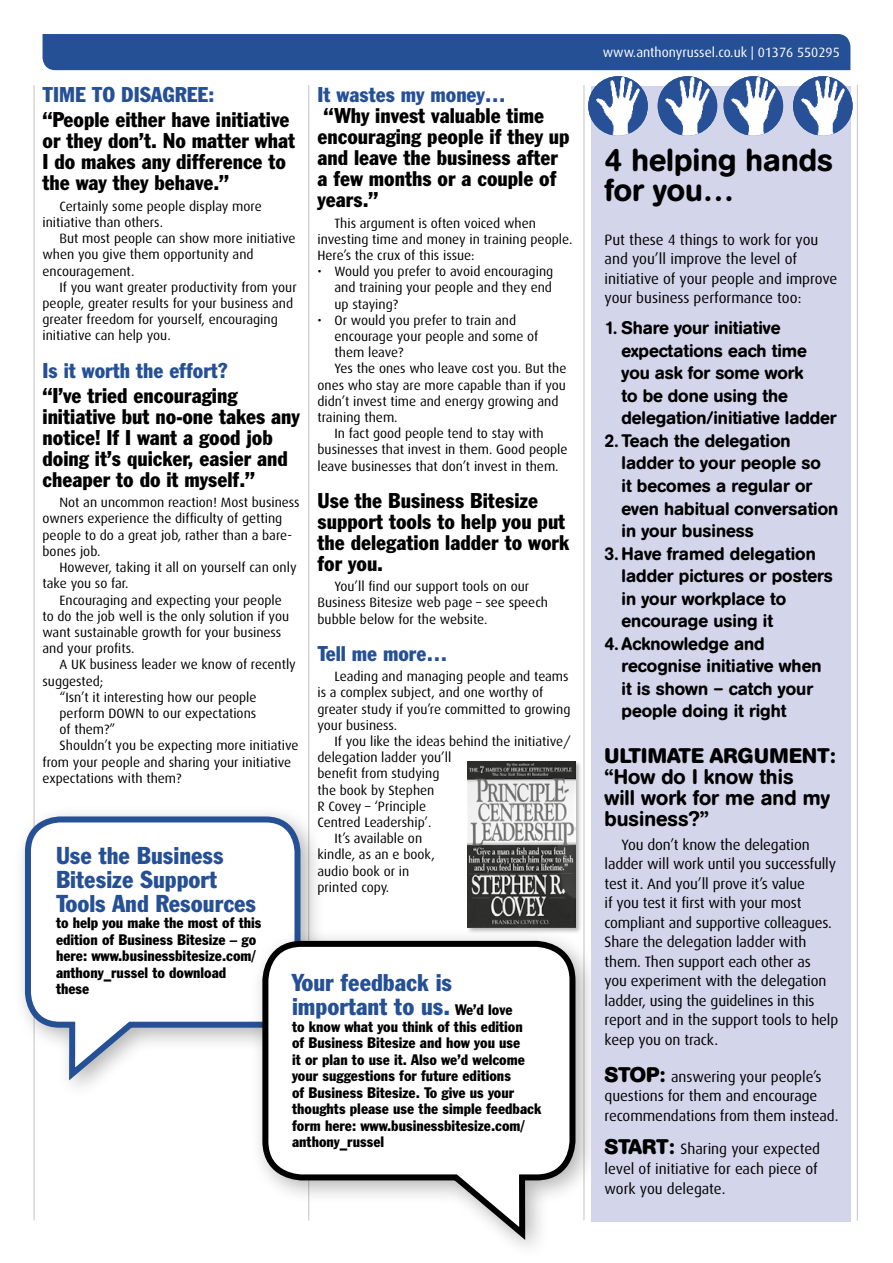
<style>
.page{position:relative;width:893px;height:1263px;background:#fff}
.page>*{position:absolute;margin:0;border:0;box-sizing:border-box;transform-origin:0 0}
.t1{font:500 31.5px/30px "AG Buch Rounded BQ";color:#000}
.t2{font:condensed 24px/24px "Franklin Gothic BT";color:#265095}
.t3{font:condensed 21px/21px "Franklin Gothic BT";color:#000}
.t4{font:condensed 21px "Franklin Gothic BT";color:#265095}
.t5{font:500 21px/21px "AG Buch Rounded BQ";color:#000}
.t6{font:700 21px "AG Buch Rounded BQ";letter-spacing:.01em;color:#000}
.t7{font:500 18px/22.5px "AG Buch Rounded BQ";color:#000}
.t8{font:15px/19.5px "Dax";letter-spacing:-.01em;color:#000}
.t9{font:condensed 15px/16.5px "Franklin Gothic BT";color:#000}
.t10{font:13.5px/16.2px "Dax";color:#000}
.t11{font:13.5px "Dax";color:#fff}
.s1{font-size:15px;color:#000}
.s2{font-family:"AG Buch Rounded BQ";font-weight:700;font-size:21px}
</style>
<div class="page">
<div style="left:43px;top:34px;width:807px;height:36px;background:#265095"></div>
<hr style="left:308px;top:85px;width:1px;height:1135px;background:#c6c6c6">
<hr style="left:583px;top:85px;width:1px;height:1135px;background:#c6c6c6">
<hr style="left:34px;top:85px;width:1px;height:1135px;background:#c6c6c6">
<hr style="left:857px;top:85px;width:1px;height:1135px;background:#c6c6c6">
<div style="left:12px;top:803px;width:313px;height:299px;background:#000;opacity:.3"></div>
<svg style="left:22px;top:813px;width:281px;height:274px"></svg>
<div style="left:249px;top:928px;width:351px;height:334px;background:#000;opacity:.3"></div>
<svg style="left:259px;top:938px;width:319px;height:308px"></svg>
<div style="left:592px;top:86px;width:259px;height:1135px;background:#d3d6eb"></div>
<img style="left:588px;top:76px;width:60px;height:60px;border-radius:30px">
<img style="left:658px;top:76px;width:59px;height:60px;border-radius:30px">
<img style="left:724px;top:76px;width:59px;height:60px;border-radius:30px">
<img style="left:793px;top:76px;width:60px;height:60px;border-radius:30px">
<div style="left:467px;top:760px;width:115px;height:174px;background:#000;opacity:.3"></div>
<img style="left:468px;top:761px;width:107px;height:166px">
<h3 class="t4" style="left:43px;top:81px;width:173px">TIME TO DISAGREE:</h3>
<h3 class="t3" style="left:43px;top:109px;width:254px">“People either have initiative or they don’t. No matter what<br>I do makes any difference to the way they behave.”</h3>
<p class="t10" style="left:43px;top:198px;width:221px;text-indent:17px">Certainly some people display more initiative than others.</p>
<p class="t10" style="left:43px;top:230px;width:254px;text-indent:17px">But most people can show more initiative when you give them opportunity and encouragement.</p>
<p class="t10" style="left:43px;top:279px;width:256px;text-indent:17px">If you want greater productivity from your people, greater results for your business and greater freedom for yourself, encouraging initiative can help you.</p>
<h3 class="t4" style="left:43px;top:356px;width:187px">Is it worth the effort?</h3>
<h3 class="t3" style="left:43px;top:384px;width:259px">“I’ve tried encouraging initiative but no-one takes any notice! If I want a good job doing it’s quicker, easier and cheaper to do it myself.”</h3>
<p class="t10" style="left:43px;top:495px;width:259px;text-indent:17px">Not an uncommon reaction! Most business owners experience the difficulty of getting people to do a great job, rather than a bare&shy;bones job.</p>
<p class="t10" style="left:43px;top:559px;width:256px;text-indent:17px">However, taking it all on yourself can only take you so far.</p>
<p class="t10" style="left:43px;top:592px;width:248px;text-indent:17px">Encouraging and expecting your people to do the job well is the only solution if you want sustainable growth for your business and your profits.</p>
<p class="t10" style="left:60px;top:657px;width:238px">A UK business leader we know of recently</p>
<p class="t10" style="left:43px;top:673px;width:62px">suggested;</p>
<p class="t10" style="left:60px;top:689px;width:199px">“Isn’t it interesting how our people</p>
<p class="t10" style="left:60px;top:705px;width:198px">perform DOWN to our expectations</p>
<p class="t10" style="left:60px;top:721px;width:57px">of them?”</p>
<p class="t10" style="left:60px;top:738px;width:241px">Shouldn’t you be expecting more initiative</p>
<p class="t10" style="left:43px;top:754px;width:250px">from your people and sharing your initiative</p>
<p class="t10" style="left:43px;top:770px;width:140px">expectations with them?</p>
<h3 class="t4" style="left:317px;top:81px;width:190px">It wastes my money…</h3>
<h3 class="t3" style="left:317px;top:104px;width:254px">“Why invest valuable time encouraging people if they up and leave the business after a few months or a couple of years.”</h3>
<p class="t10" style="left:317px;top:215px;width:256px;text-indent:17px">This argument is often voiced when investing time and money in training people.<br>Here’s the crux of this issue:</p>
<p class="t10" style="left:334px;top:263px;width:220px;text-align:justify;text-indent:-17px">• Would you prefer to avoid encouraging and training your people and they end up staying?</p>
<p class="t10" style="left:317px;top:312px;width:200px">• Or would you prefer to train and</p>
<p class="t10" style="left:334px;top:328px;width:205px">encourage your people and some of</p>
<p class="t10" style="left:334px;top:344px;width:71px">them leave?</p>
<p class="t10" style="left:334px;top:361px;width:233px">Yes the ones who leave cost you. But the</p>
<p class="t10" style="left:317px;top:377px;width:250px">ones who stay are more capable than if you</p>
<p class="t10" style="left:317px;top:393px;width:243px">didn’t invest time and energy growing and</p>
<p class="t10" style="left:317px;top:409px;width:82px">training them.</p>
<p class="t10" style="left:334px;top:425px;width:211px">In fact good people tend to stay with</p>
<p class="t10" style="left:317px;top:442px;width:252px">businesses that invest in them. Good people</p>
<p class="t10" style="left:317px;top:458px;width:243px">leave businesses that don’t invest in them.</p>
<h3 class="t3" style="left:317px;top:489px;width:253px">Use the Business Bitesize support tools to help you put the delegation ladder to work for you.</h3>
<p class="t10" style="left:317px;top:578px;width:232px;text-indent:17px">You’ll find our support tools on our<br>Business Bitesize web page – see speech bubble below for the website.</p>
<h3 class="t4" style="left:317px;top:640px;width:131px">Tell me more…</h3>
<p class="t10" style="left:317px;top:669px;width:254px;text-indent:17px">Leading and managing people and teams is a complex subject, and one worthy of greater study if you’re committed to growing your business.</p>
<p class="t10" style="left:334px;top:733px;width:238px">If you like the ideas behind the initiative/</p>
<p class="t10" style="left:317px;top:750px;width:135px">delegation ladder you’ll</p>
<p class="t10" style="left:317px;top:766px;width:124px">benefit from studying</p>
<p class="t10" style="left:317px;top:782px;width:118px">the book by Stephen</p>
<p class="t10" style="left:317px;top:798px;width:110px">R Covey – ‘Principle</p>
<p class="t10" style="left:317px;top:814px;width:116px">Centred Leadership’.</p>
<p class="t10" style="left:334px;top:831px;width:89px">It’s available on</p>
<p class="t10" style="left:317px;top:847px;width:119px">kindle, as an e book,</p>
<p class="t10" style="left:317px;top:863px;width:93px">audio book or in</p>
<p class="t10" style="left:317px;top:879px;width:73px">printed copy.</p>
<h2 class="t2" style="left:56px;top:842px;width:202px">Use the Business<br>Bitesize Support<br>Tools And Resources</h2>
<p class="t9" style="left:56px;top:914px;width:207px">to help you make the most of this edition of Business Bitesize – go here: www.businessbitesize.com/ anthony_russel to download these</p>
<h2 class="t2" style="left:292px;top:970px;width:222px">Your feedback is important to us. <span class="s1">We’d love</span></h2>
<p class="t9" style="left:292px;top:1018px;width:251px">to know what you think of this edition<br>of Business Bitesize and how you use<br>it or plan to use it. Also we’d welcome your suggestions for future editions<br>of Business Bitesize. To give us your thoughts please use the simple feedback form here: www.businessbitesize.com/ anthony_russel</p>
<p class="t11" style="left:603px;top:45px;width:238px">www.anthonyrussel.co.uk | 01376 550295</p>
<h1 class="t1" style="left:604px;top:145px;width:230px">4 helping hands for you…</h1>
<p class="t8" style="left:604px;top:230px;width:234px">Put these 4 things to work for you and you’ll improve the level of initiative of your people and improve your business performance too:</p>
<h3 class="t7" style="left:621px;top:317px;width:217px;text-indent:-17px">1. Share your initiative expectations each time you ask for some work<br>to be done using the delegation/initiative ladder</h3>
<h3 class="t7" style="left:604px;top:430px;width:188px">2. Teach the delegation</h3>
<h3 class="t7" style="left:621px;top:452px;width:201px">ladder to your people so</h3>
<h3 class="t7" style="left:621px;top:475px;width:192px">it becomes a regular or</h3>
<h3 class="t7" style="left:621px;top:497px;width:218px">even habitual conversation</h3>
<h3 class="t7" style="left:621px;top:520px;width:134px">in your business</h3>
<h3 class="t7" style="left:604px;top:542px;width:213px">3.Have framed delegation</h3>
<h3 class="t7" style="left:621px;top:565px;width:213px">ladder pictures or posters</h3>
<h3 class="t7" style="left:621px;top:587px;width:166px">in your workplace to</h3>
<h3 class="t7" style="left:621px;top:610px;width:153px">encourage using it</h3>
<h3 class="t7" style="left:621px;top:632px;width:202px;text-indent:-17px">4. Acknowledge and recognise initiative when it is shown – catch your people doing it right</h3>
<h3 class="t6" style="left:604px;top:743px;width:232px">ULTIMATE ARGUMENT:</h3>
<h3 class="t5" style="left:604px;top:766px;width:227px">“How do I know this<br>will work for me and my business?”</h3>
<p class="t8" style="left:604px;top:835px;width:235px;text-indent:17px">You don’t know the delegation ladder will work until you successfully test it. And you’ll prove it’s value<br>if you test it first with your most compliant and supportive colleagues.<br>Share the delegation ladder with them. Then support each other as<br>you experiment with the delegation ladder, using the guidelines in this report and in the support tools to help keep you on track.</p>
<p class="t8" style="left:604px;top:1067px;width:235px"><span class="s2">STOP:</span> answering your people’s questions for them and encourage recommendations from them instead.</p>
<p class="t8" style="left:604px;top:1140px;width:217px"><span class="s2">START:</span> Sharing your expected level of initiative for each piece of work you delegate.</p>
</div>
